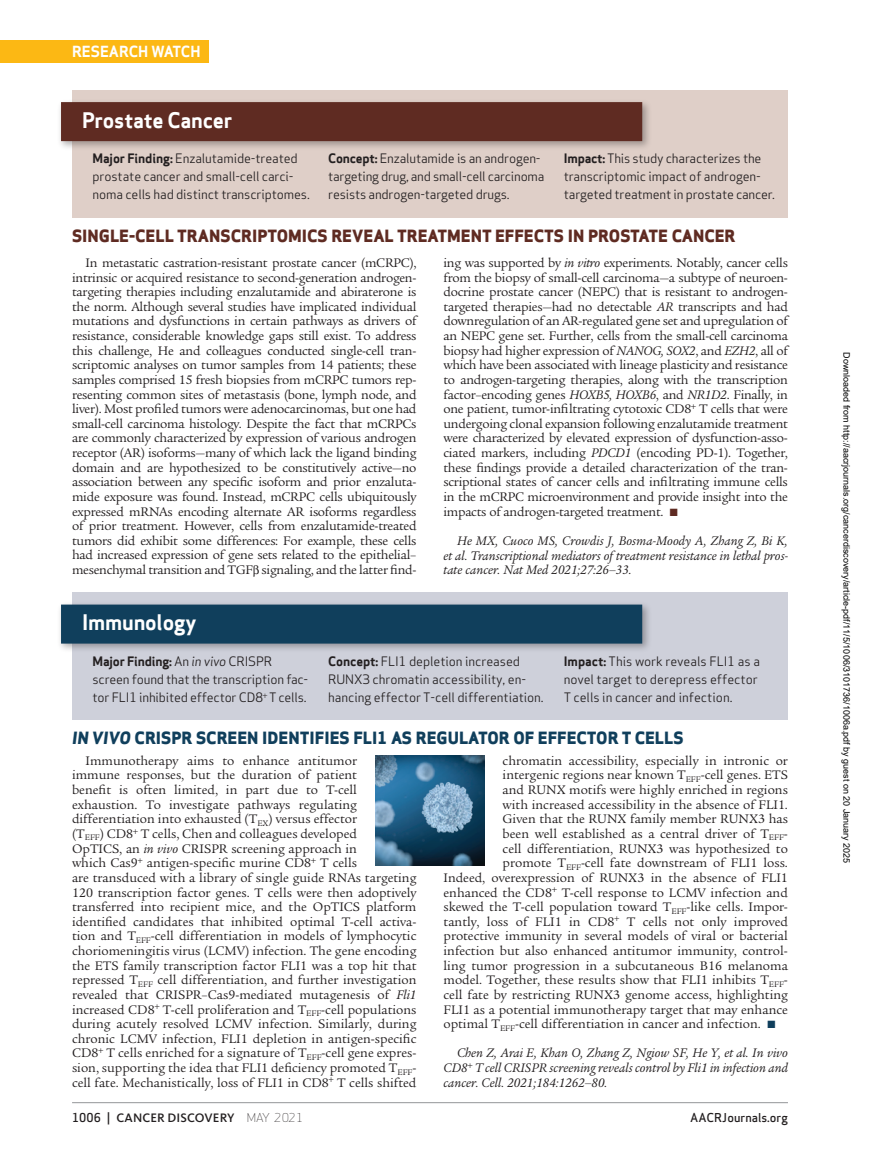
<style>
.page{position:relative;width:878px;height:1175px;background:#fff}
.page>*{position:absolute;margin:0;border:0;box-sizing:border-box;transform-origin:0 0}
.t1{font:700 21px "Apex Sans";letter-spacing:-.01em;color:#fff}
.t2{font:800 16.5px "Apex Sans";color:#5f2b22}
.t3{font:800 16.5px "Apex Sans";color:#103f5c}
.t4{font:700 15px "Apex Sans";color:#fff}
.t5{font:13.5px/14.5px "Legacy Serif Std";color:#231f20;text-align:justify}
.t6{font:italic 13.5px/14.5px "Legacy Serif Std";color:#231f20;text-align:justify}
.t7{font:12.75px/18px "Apex Sans";letter-spacing:-.01em;color:#231f20}
.t8{font:500 12.75px "Kievit OT";letter-spacing:.01em;color:#231f20}
.t9{font:500 12px "Apex Sans";color:#231f20}
.t10{font:9px "Arial";color:#000}
.s1{font-weight:700}
.s2{font-style:italic}
.s3{color:#5f2b22}
.s4{color:#103f5c}
.s5{font-family:"Apex Sans";font-size:12px}
.s6{font-family:"Apex Sans";font-weight:300;font-size:12px}
</style>
<div class="page">
<div style="left:0;top:40px;width:209px;height:23px;background:#fcb814"></div>
<hr style="left:72px;top:1102px;width:716px;height:1px;background:#939598">
<div style="left:72px;top:592px;width:716px;height:128px;background:#ced0da"></div>
<div style="left:57px;top:601px;width:594px;height:52px;background:#231f20;opacity:.35"></div>
<div style="left:61px;top:604px;width:581px;height:39px;background:#103f5c"></div>
<img style="left:375px;top:755px;width:109px;height:110px">
<div style="left:72px;top:90px;width:716px;height:128px;background:#dfcfc8"></div>
<div style="left:57px;top:99px;width:594px;height:52px;background:#231f20;opacity:.35"></div>
<div style="left:61px;top:102px;width:581px;height:39px;background:#5f2b22"></div>
<p class="t4" style="left:72px;top:42px;width:130px">research watch</p>
<h1 class="t1" style="left:82px;top:106px;width:152px">Prostate Cancer</h1>
<p class="t7" style="left:93px;top:148px;width:219px"><span class="s1">Major Finding:</span> Enzalutamide-treated prostate cancer and small-cell carci&shy;noma cells had distinct transcriptomes.</p>
<p class="t7" style="left:328px;top:148px;width:218px"><span class="s1">Concept:</span> Enzalutamide is an androgen&shy;targeting drug, and small-cell carcinoma resists androgen-targeted drugs.</p>
<p class="t7" style="left:564px;top:148px;width:212px"><span class="s1">Impact:</span> This study characterizes the transcriptomic impact of androgen&shy;targeted treatment in prostate cancer.</p>
<p class="t2" style="left:72px;top:225px;width:661px">SINGLE-CELL TRANSCRIPTOMICS REVEAL TREATMENT EFFECTS IN PROSTATE CANCER</p>
<p class="t5" style="left:72px;top:255px;width:346px;text-indent:14px">In metastatic castration-resistant prostate cancer (mCRPC), intrinsic or acquired resistance to second-generation androgen&shy;targeting therapies including enzalutamide and abiraterone is the norm. Although several studies have implicated individual mutations and dysfunctions in certain pathways as drivers of resistance, considerable knowledge gaps still exist. To address this challenge, He and colleagues conducted single-cell tran&shy;scriptomic analyses on tumor samples from 14 patients; these samples comprised 15 fresh biopsies from mCRPC tumors rep&shy;resenting common sites of metastasis (bone, lymph node, and liver). Most profiled tumors were adenocarcinomas, but one had small-cell carcinoma histology. Despite the fact that mCRPCs are commonly characterized by expression of various androgen receptor (AR) isoforms—many of which lack the ligand binding domain and are hypothesized to be constitutively active—no association between any specific isoform and prior enzaluta&shy;mide exposure was found. Instead, mCRPC cells ubiquitously expressed mRNAs encoding alternate AR isoforms regardless of prior treatment. However, cells from enzalutamide-treated tumors did exhibit some differences: For example, these cells had increased expression of gene sets related to the epithelial– mesenchymal transition and TGF signaling, and the latter find-</p>
<p class="t5" style="left:443px;top:255px;width:346px">ing was supported by <span class="s2">in vitro</span> experiments. Notably, cancer cells from the biopsy of small-cell carcinoma—a subtype of neuroen&shy;docrine prostate cancer (NEPC) that is resistant to androgen&shy;targeted therapies—had no detectable <span class="s2">AR</span> transcripts and had downregulation of an AR-regulated gene set and upregulation of an NEPC gene set. Further, cells from the small-cell carcinoma biopsy had higher expression of <span class="s2">NANOG, SOX2</span>, and <span class="s2">EZH2</span>, all of which have been associated with lineage plasticity and resistance to androgen-targeting therapies, along with the transcription factor–encoding genes <span class="s2">HOXB5, HOXB6</span>, and <span class="s2">NR1D2</span>. Finally, in one patient, tumor-infiltrating cytotoxic CD8 T cells that were undergoing clonal expansion following enzalutamide treatment were characterized by elevated expression of dysfunction-asso&shy;ciated markers, including <span class="s2">PDCD1</span> (encoding PD-1). Together, these findings provide a detailed characterization of the tran&shy;scriptional states of cancer cells and infiltrating immune cells in the mCRPC microenvironment and provide insight into the impacts of androgen-targeted treatment. <span class="s3">■</span></p>
<p class="t6" style="left:443px;top:533px;width:346px;text-indent:14px">He MX, Cuoco MS, Crowdis J, Bosma-Moody A, Zhang Z, Bi K, et al. Transcriptional mediators of treatment resistance in lethal pros&shy;tate cancer. Nat Med 2021;27:26–33.</p>
<h1 class="t1" style="left:82px;top:608px;width:116px">Immunology</h1>
<p class="t7" style="left:93px;top:651px;width:217px"><span class="s1">Major Finding:</span> An <span class="s2">in vivo</span> CRISPR screen found that the transcription fac&shy;tor FLI1 inhibited effector CD8 T cells.</p>
<p class="t7" style="left:328px;top:651px;width:217px"><span class="s1">Concept:</span> FLI1 depletion increased<br>RUNX3 chromatin accessibility, en&shy;hancing effector T-cell differentiation.</p>
<p class="t7" style="left:564px;top:651px;width:198px"><span class="s1">Impact:</span> This work reveals FLI1 as a novel target to derepress effector<br>T cells in cancer and infection.</p>
<p class="t3" style="left:72px;top:727px;width:613px"><span class="s2">IN VIVO</span> CRISPR SCREEN IDENTIFIES FLI1 AS REGULATOR OF EFFECTOR T CELLS</p>
<p class="t5" style="left:72px;top:753px;width:346px;text-align:left;text-indent:14px">Immunotherapy aims to enhance antitumor<br>immune responses, but the duration of patient<br>benefit is often limited, in part due to T-cell exhaustion. To investigate pathways regulating differentiation into exhausted (T<sub>EX</sub>) versus effector<br>(T<sub>EFF</sub>) CD8 T cells, Chen and colleagues developed<br>OpTICS, an <span class="s2">in vivo</span> CRISPR screening approach in<br>which Cas9 antigen-specific murine CD8 T cells<br>are transduced with a library of single guide RNAs targeting 120 transcription factor genes. T cells were then adoptively transferred into recipient mice, and the OpTICS platform identified candidates that inhibited optimal T-cell activa&shy;tion and T<sub>EFF</sub>-cell differentiation in models of lymphocytic choriomeningitis virus (LCMV) infection. The gene encoding the ETS family transcription factor FLI1 was a top hit that repressed T<sub>EFF</sub> cell differentiation, and further investigation revealed that CRISPR–Cas9-mediated mutagenesis of <span class="s2">Fli1 </span>increased CD8 T-cell proliferation and T<sub>EFF</sub>-cell populations during acutely resolved LCMV infection. Similarly, during chronic LCMV infection, FLI1 depletion in antigen-specific CD8 T cells enriched for a signature of T<sub>EFF</sub>-cell gene expres&shy;sion, supporting the idea that FLI1 deficiency promoted T<sub>EFF&shy;</sub>cell fate. Mechanistically, loss of FLI1 in CD8 T cells shifted</p>
<p class="t5" style="left:502px;top:753px;width:287px">chromatin accessibility, especially in intronic or</p>
<p class="t5" style="left:502px;top:768px;width:287px">intergenic regions near known T<sub>EFF</sub>-cell genes. ETS</p>
<p class="t5" style="left:502px;top:782px;width:287px">and RUNX motifs were highly enriched in regions</p>
<p class="t5" style="left:502px;top:797px;width:287px">with increased accessibility in the absence of FLI1.</p>
<p class="t5" style="left:502px;top:812px;width:287px">Given that the RUNX family member RUNX3 has</p>
<p class="t5" style="left:502px;top:826px;width:287px">been well established as a central driver of T<sub>EFF</sub>-</p>
<p class="t5" style="left:502px;top:841px;width:287px">cell differentiation, RUNX3 was hypothesized to</p>
<p class="t5" style="left:502px;top:855px;width:287px">promote T<sub>EFF</sub>-cell fate downstream of FLI1 loss.</p>
<p class="t5" style="left:443px;top:870px;width:346px">Indeed, overexpression of RUNX3 in the absence of FLI1</p>
<p class="t5" style="left:443px;top:885px;width:346px">enhanced the CD8 T-cell response to LCMV infection and</p>
<p class="t5" style="left:443px;top:899px;width:346px">skewed the T-cell population toward T<sub>EFF</sub>-like cells. Impor-</p>
<p class="t5" style="left:443px;top:914px;width:346px">tantly, loss of FLI1 in CD8 T cells not only improved</p>
<p class="t5" style="left:443px;top:929px;width:346px">protective immunity in several models of viral or bacterial</p>
<p class="t5" style="left:443px;top:943px;width:346px">infection but also enhanced antitumor immunity, control-</p>
<p class="t5" style="left:443px;top:958px;width:346px">ling tumor progression in a subcutaneous B16 melanoma</p>
<p class="t5" style="left:443px;top:972px;width:346px">model. Together, these results show that FLI1 inhibits T<sub>EFF</sub>-</p>
<p class="t5" style="left:443px;top:987px;width:346px">cell fate by restricting RUNX3 genome access, highlighting</p>
<p class="t5" style="left:443px;top:1002px;width:346px">FLI1 as a potential immunotherapy target that may enhance</p>
<p class="t5" style="left:443px;top:1016px;width:333px">optimal T<sub>EFF</sub>-cell differentiation in cancer and infection. <span class="s4">■</span></p>
<p class="t6" style="left:443px;top:1046px;width:346px;text-indent:14px">Chen Z, Arai E, Khan O, Zhang Z, Ngiow SF, He Y, et al. In vivo CD8 T cell CRISPR screening reveals control by Fli1 in infection and cancer. Cell. 2021;184:1262–80.</p>
<p class="t8" style="left:72px;top:1109px;width:233px"><span class="s5">1006 |</span> CANCER DISCOVERY <span class="s6">May 2021</span></p>
<p class="t9" style="left:690px;top:1106px;width:99px">AACRJournals.org</p>
<p class="t10" style="left:850px;top:352px;width:512px;rotate:90deg">Downloaded from http://aacrjournals.org/cancerdiscovery/article-pdf/11/5/1006/3101736/1006a.pdf by guest on 20 January 2025</p>
</div>
